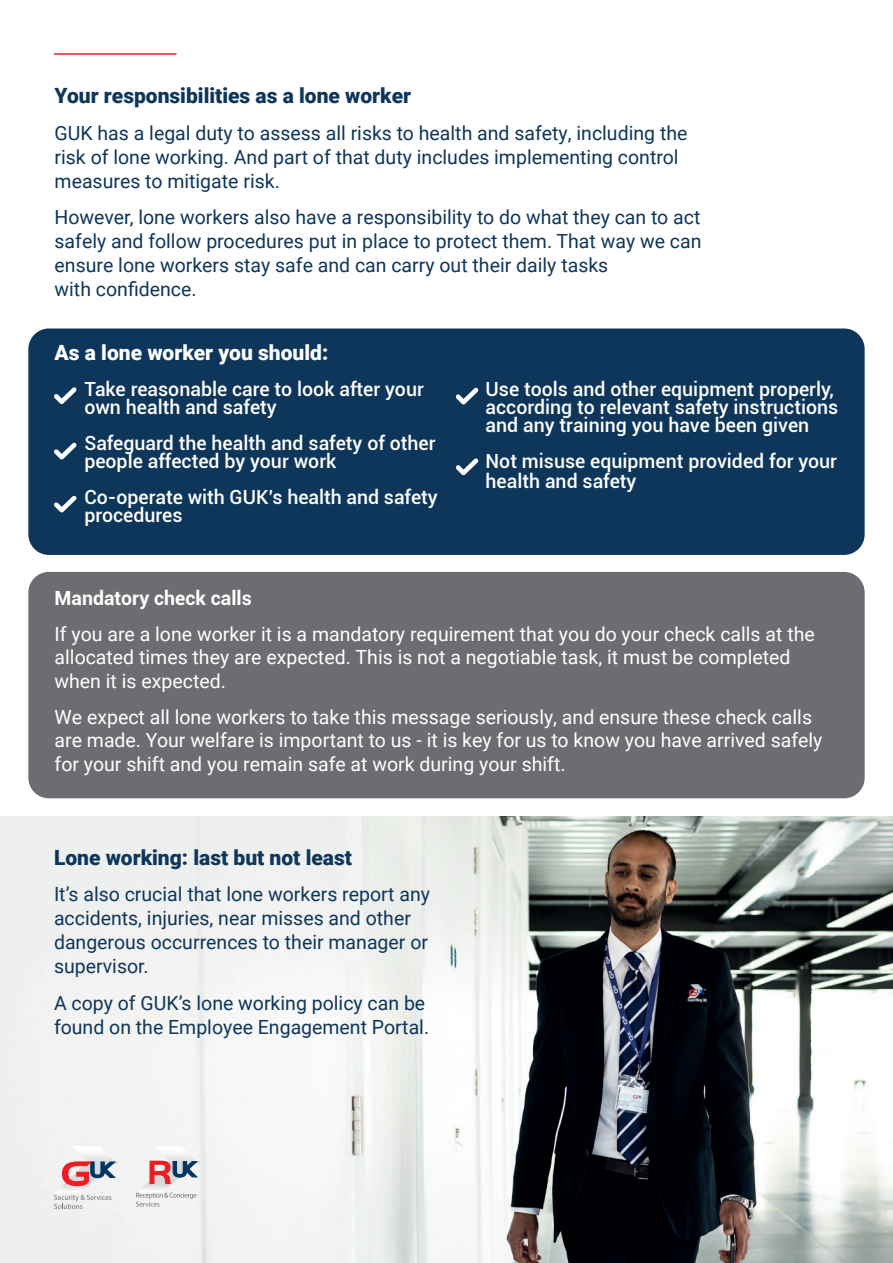
<style>
.page{position:relative;width:893px;height:1263px;background:#fff}
.page>*{position:absolute;margin:0;border:0;box-sizing:border-box;transform-origin:0 0}
.t1{font:900 21px "Roboto";color:#0e365b}
.t2{font:900 21px "Roboto";color:#fff}
.t3{font:19.5px/24px "Roboto";color:#0e365b}
.t4{font:19.5px/23.4px "Roboto";color:#fff}
.t5{font:500 19.5px/18px "Roboto";color:#fff}
.t6{font:700 19.5px "Roboto";color:#fff}
</style>
<div class="page">
<img style="left:0;top:816px;width:893px;height:447px">
<div style="left:28px;top:328px;width:837px;height:227px;background:#0e365b;border-radius:21px"></div>
<div style="left:28px;top:572px;width:837px;height:226px;background:#6c6d70;border-radius:21px"></div>
<svg style="left:54px;top:387px;width:23px;height:17px"></svg>
<svg style="left:54px;top:442px;width:23px;height:17px"></svg>
<svg style="left:54px;top:495px;width:23px;height:17px"></svg>
<svg style="left:456px;top:387px;width:22px;height:17px"></svg>
<svg style="left:456px;top:458px;width:22px;height:17px"></svg>
<svg style="left:54px;top:1146px;width:63px;height:63px"></svg>
<svg style="left:136px;top:1146px;width:63px;height:60px"></svg>
<hr style="left:54px;top:53px;width:122px;height:2px;background:#ea202d">
<p class="t1" style="left:55px;top:81px;width:358px">Your responsibilities as a lone worker</p>
<p class="t3" style="left:55px;top:120px;width:634px">GUK has a legal duty to assess all risks to health and safety, including the risk of lone working. And part of that duty includes implementing control measures to mitigate risk.</p>
<p class="t3" style="left:55px;top:205px;width:648px">However, lone workers also have a responsibility to do what they can to act safely and follow procedures put in place to protect them. That way we can ensure lone workers stay safe and can carry out their daily tasks<br>with confidence.</p>
<p class="t2" style="left:55px;top:338px;width:275px">As a lone worker you should:</p>
<p class="t5" style="left:84px;top:379px;width:341px">Take reasonable care to look after your own health and safety</p>
<p class="t5" style="left:84px;top:433px;width:353px">Safeguard the health and safety of other people affected by your work</p>
<p class="t5" style="left:84px;top:487px;width:355px">Co-operate with GUK’s health and safety procedures</p>
<p class="t5" style="left:486px;top:379px;width:354px">Use tools and other equipment properly, according to relevant safety instructions and any training you have been given</p>
<p class="t5" style="left:486px;top:451px;width:353px;line-height:19.5px">Not misuse equipment provided for your health and safety</p>
<p class="t6" style="left:55px;top:584px;width:199px">Mandatory check calls</p>
<p class="t4" style="left:55px;top:622px;width:762px">If you are a lone worker it is a mandatory requirement that you do your check calls at the allocated times they are expected. This is not a negotiable task, it must be completed when it is expected.</p>
<p class="t4" style="left:55px;top:705px;width:769px">We expect all lone workers to take this message seriously, and ensure these check calls are made. Your welfare is important to us - it is key for us to know you have arrived safely for your shift and you remain safe at work during your shift.</p>
<p class="t1" style="left:54px;top:842px;width:299px">Lone working: last but not least</p>
<p class="t3" style="left:54px;top:882px;width:378px">It’s also crucial that lone workers report any accidents, injuries, near misses and other dangerous occurrences to their manager or supervisor.</p>
<p class="t3" style="left:54px;top:990px;width:377px">A copy of GUK’s lone working policy can be found on the Employee Engagement Portal.</p>
</div>
